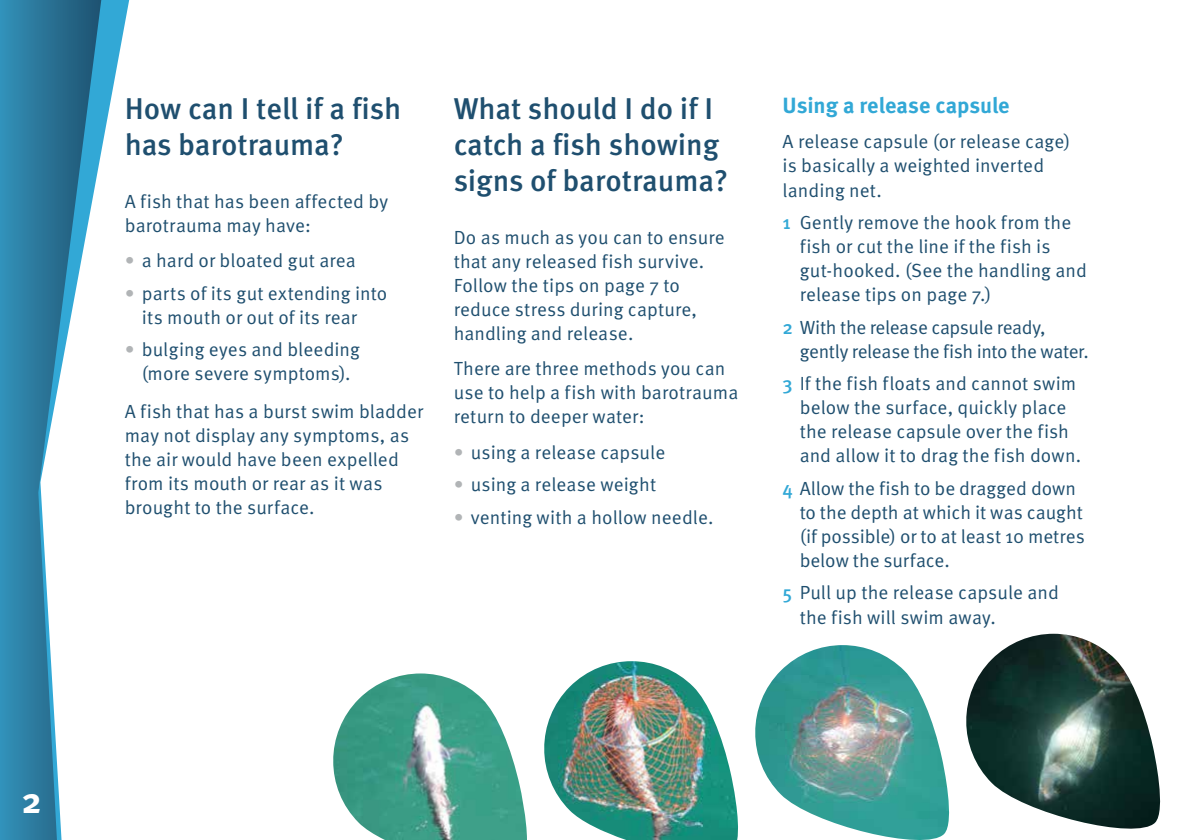
<style>
.page{position:relative;width:1191px;height:840px;background:#fff}
.page>*{position:absolute;margin:0;border:0;box-sizing:border-box;transform-origin:0 0}
.t1{font:700 36px "Meta OT";color:#fff}
.t2{font:500 30px/36px "Meta OT";color:#1f4f6f}
.t3{font:700 22px "Meta OT";letter-spacing:-.005em;color:#32a8d6}
.t4{font:19px/24px "Meta OT";letter-spacing:.005em;color:#1f4f6f}
.t5{font:19px/24px "Meta OT";letter-spacing:-.02em;color:#1f4f6f}
.s1{color:#b1b4b6}
.s2{font-weight:500;color:#32a8d6}
</style>
<div class="page">
<svg style="left:333px;top:673px;width:194px;height:166px"></svg>
<img style="left:544px;top:661px;width:194px;height:178px">
<img style="left:755px;top:645px;width:195px;height:194px">
<img style="left:966px;top:633px;width:195px;height:196px">
<svg style="left:105px;top:0;width:25px;height:131px"></svg>
<svg style="left:0;top:0;width:105px;height:839px"></svg>
<h1 class="t1" style="left:21px;top:777px;width:22px">2</h1>
<h2 class="t2" style="left:125px;top:91px;width:278px">How can I tell if a fish has barotrauma?</h2>
<p class="t4" style="left:125px;top:189px;width:265px">A fish that has been affected by barotrauma may have:</p>
<p class="t4" style="left:125px;top:248px;width:232px"><span class="s1">•</span> a hard or bloated gut area</p>
<p class="t4" style="left:142px;top:281px;width:247px;text-indent:-17px"><span class="s1">•</span> parts of its gut extending into its mouth or out of its rear</p>
<p class="t4" style="left:125px;top:337px;width:237px;text-align:center"><span class="s1">•</span> bulging eyes and bleeding (more severe symptoms).</p>
<p class="t4" style="left:125px;top:400px;width:300px">A fish that has a burst swim bladder may not display any symptoms, as the air would have been expelled from its mouth or rear as it was brought to the surface.</p>
<h2 class="t2" style="left:454px;top:91px;width:276px">What should I do if I catch a fish showing signs of barotrauma?</h2>
<p class="t4" style="left:454px;top:225px;width:272px">Do as much as you can to ensure that any released fish survive.<br>Follow the tips on page 7 to reduce stress during capture, handling and release.</p>
<p class="t4" style="left:454px;top:356px;width:286px">There are three methods you can use to help a fish with barotrauma return to deeper water:</p>
<p class="t4" style="left:454px;top:440px;width:213px"><span class="s1">•</span> using a release capsule</p>
<p class="t4" style="left:454px;top:472px;width:204px"><span class="s1">•</span> using a release weight</p>
<p class="t4" style="left:454px;top:505px;width:261px"><span class="s1">•</span> venting with a hollow needle.</p>
<p class="t3" style="left:782px;top:91px;width:228px">Using a release capsule</p>
<p class="t4" style="left:782px;top:130px;width:289px">A release capsule (or release cage) is basically a weighted inverted landing net.</p>
<p class="t4" style="left:799px;top:210px;width:289px;text-indent:-17px"><span class="s2">1</span> Gently remove the hook from the fish or cut the line if the fish is gut-hooked. (See the handling and release tips on page 7.)</p>
<p class="t5" style="left:799px;top:315px;width:291px;text-indent:-17px"><span class="s2">2</span> With the release capsule ready, gently release the fish into the water.</p>
<p class="t4" style="left:799px;top:371px;width:283px;text-indent:-17px"><span class="s2">3</span> If the fish floats and cannot swim below the surface, quickly place the release capsule over the fish and allow it to drag the fish down.</p>
<p class="t4" style="left:799px;top:476px;width:287px;text-indent:-17px"><span class="s2">4</span> Allow the fish to be dragged down to the depth at which it was caught (if possible) or to at least 10 metres below the surface.</p>
<p class="t4" style="left:799px;top:580px;width:261px;text-indent:-17px"><span class="s2">5</span> Pull up the release capsule and the fish will swim away.</p>
</div>
